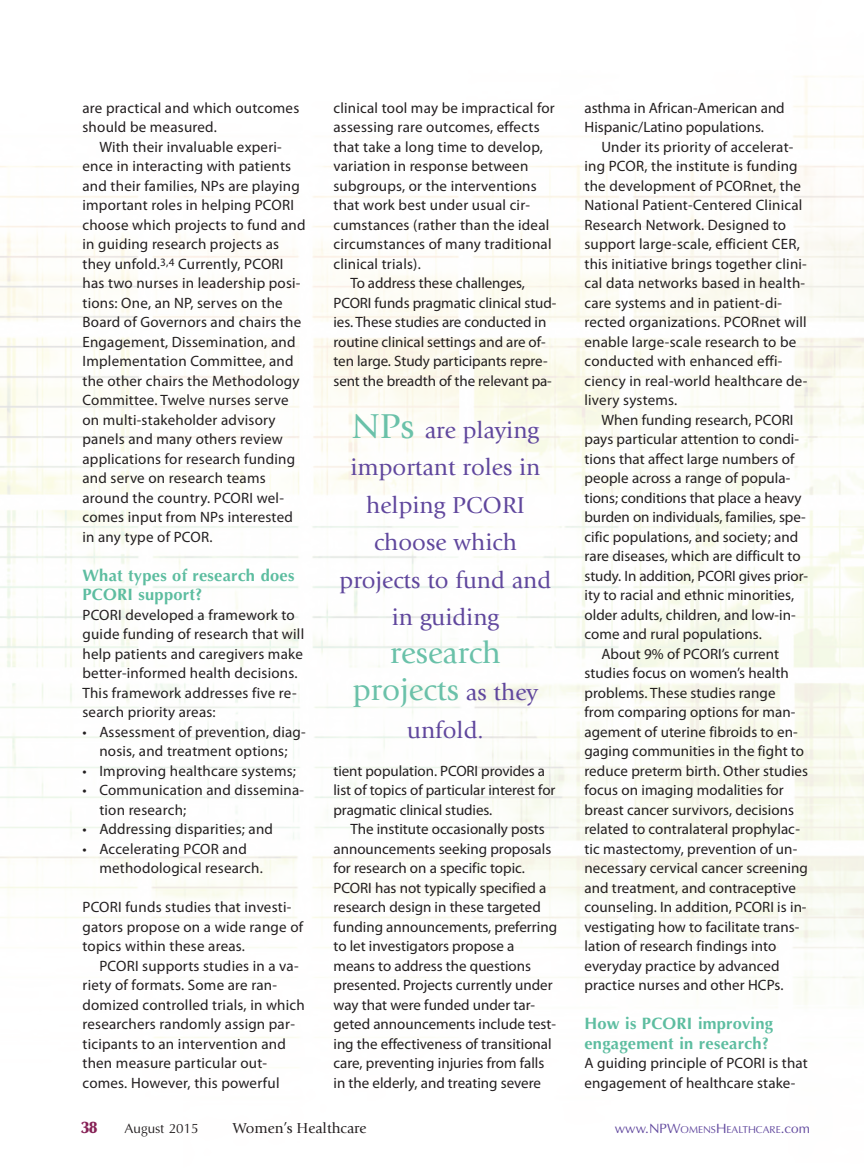
<style>
.page{position:relative;width:864px;height:1175px;background:#fff}
.page>*{position:absolute;margin:0;border:0;box-sizing:border-box;transform-origin:0 0}
.t1{font:31.5px/37.5px "Giovanni";color:#6ac1a9;text-align:center}
.t2{font:24px/37.5px "Giovanni";color:#60479d;text-align:center}
.t3{font:700 16.5px/19.5px "Optima";letter-spacing:.015em;color:#5dbda0}
.t4{font:900 16.5px "Optima";color:#862155}
.t5{font:15px/19.5px "Myriad Pro";letter-spacing:.01em;color:#231f20}
.t6{font:15px "Giovanni";color:#231f20}
.t7{font:13.5px "Optima";color:#231f20}
.t8{font:10.2px "Optima";color:#60479d}
.s1{font-size:36px;color:#6ac1a9}
.s2{font-size:24px;color:#60479d}
.s3{font-size:13.5px}
</style>
<div class="page">
<img style="left:0;top:76px;width:864px;height:962px">
<p class="t5" style="left:82px;top:99px;width:218px">are practical and which outcomes should be measured.</p>
<p class="t5" style="left:82px;top:138px;width:225px;text-indent:17px">With their invaluable experi&shy;ence in interacting with patients and their families, NPs are playing important roles in helping PCORI choose which projects to fund and in guiding research projects as they unfold.<sup>3,4</sup> Currently, PCORI has two nurses in leadership posi&shy;tions: One, an NP, serves on the<br>Board of Governors and chairs the<br>Engagement, Dissemination, and<br>Implementation Committee, and the other chairs the Methodology<br>Committee. Twelve nurses serve on multi-stakeholder advisory panels and many others review applications for research funding and serve on research teams around the country. PCORI wel&shy;comes input from NPs interested in any type of PCOR.</p>
<p class="t3" style="left:82px;top:565px;width:213px">What types of research does<br>PCORI support?</p>
<p class="t5" style="left:82px;top:606px;width:223px">PCORI developed a framework to guide funding of research that will help patients and caregivers make better-informed health decisions.<br>This framework addresses five re&shy;search priority areas:</p>
<p class="t5" style="left:82px;top:723px;width:225px;text-align:center">• Assessment of prevention, diag&shy;nosis, and treatment options;</p>
<p class="t5" style="left:82px;top:762px;width:215px">• Improving healthcare systems;</p>
<p class="t5" style="left:99px;top:781px;width:206px;text-indent:-17px">• Communication and dissemina&shy;tion research;</p>
<p class="t5" style="left:82px;top:820px;width:192px">• Addressing disparities; and</p>
<p class="t5" style="left:99px;top:840px;width:165px;text-indent:-17px">• Accelerating PCOR and methodological research.</p>
<p class="t5" style="left:82px;top:898px;width:222px">PCORI funds studies that investi&shy;gators propose on a wide range of topics within these areas.</p>
<p class="t5" style="left:82px;top:957px;width:224px;text-indent:17px">PCORI supports studies in a va&shy;riety of formats. Some are ran&shy;domized controlled trials, in which researchers randomly assign par&shy;ticipants to an intervention and then measure particular out&shy;comes. However, this powerful</p>
<p class="t5" style="left:333px;top:99px;width:223px">clinical tool may be impractical for</p>
<p class="t5" style="left:333px;top:118px;width:208px">assessing rare outcomes, effects</p>
<p class="t5" style="left:333px;top:138px;width:211px">that take a long time to develop,</p>
<p class="t5" style="left:333px;top:157px;width:196px">variation in response between</p>
<p class="t5" style="left:333px;top:177px;width:205px">subgroups, or the interventions</p>
<p class="t5" style="left:333px;top:196px;width:198px">that work best under usual cir-</p>
<p class="t5" style="left:333px;top:216px;width:217px">cumstances (rather than the ideal</p>
<p class="t5" style="left:333px;top:235px;width:220px">circumstances of many traditional</p>
<p class="t5" style="left:333px;top:255px;width:89px">clinical trials).</p>
<p class="t5" style="left:350px;top:274px;width:176px">To address these challenges,</p>
<p class="t5" style="left:333px;top:294px;width:224px">PCORI funds pragmatic clinical stud-</p>
<p class="t5" style="left:333px;top:313px;width:214px">ies. These studies are conducted in</p>
<p class="t5" style="left:333px;top:333px;width:214px">routine clinical settings and are of-</p>
<p class="t5" style="left:333px;top:352px;width:216px">ten large. Study participants repre-</p>
<p class="t5" style="left:333px;top:372px;width:220px">sent the breadth of the relevant pa-</p>
<h2 class="t2" style="left:340px;top:413px;width:213px"><span class="s1">NPs</span> are playing important roles in helping PCORI choose which projects to fund and in guiding</h2>
<h1 class="t1" style="left:353px;top:636px;width:187px">research projects <span class="s2">as they</span></h1>
<h2 class="t2" style="left:407px;top:713px;width:78px">unfold.</h2>
<p class="t5" style="left:333px;top:762px;width:223px">tient population. PCORI provides a list of topics of particular interest for pragmatic clinical studies.</p>
<p class="t5" style="left:333px;top:820px;width:225px;text-indent:17px">The institute occasionally posts announcements seeking proposals for research on a specific topic.<br>PCORI has not typically specified a research design in these targeted funding announcements, preferring to let investigators propose a means to address the questions presented. Projects currently under way that were funded under tar&shy;geted announcements include test&shy;ing the effectiveness of transitional care, preventing injuries from falls in the elderly, and treating severe</p>
<p class="t5" style="left:584px;top:99px;width:202px">asthma in African-American and<br>Hispanic/Latino populations.</p>
<p class="t5" style="left:584px;top:138px;width:225px;text-indent:17px">Under its priority of accelerat&shy;ing PCOR, the institute is funding the development of PCORnet, the National Patient-Centered Clinical Research Network. Designed to support large-scale, efficient CER, this initiative brings together clini&shy;cal data networks based in health&shy;care systems and in patient-di&shy;rected organizations. PCORnet will enable large-scale research to be conducted with enhanced effi&shy;ciency in real-world healthcare de&shy;livery systems.</p>
<p class="t5" style="left:601px;top:411px;width:194px">When funding research, PCORI</p>
<p class="t5" style="left:584px;top:430px;width:216px">pays particular attention to condi-</p>
<p class="t5" style="left:584px;top:450px;width:212px">tions that affect large numbers of</p>
<p class="t5" style="left:584px;top:469px;width:207px">people across a range of popula-</p>
<p class="t5" style="left:584px;top:489px;width:219px">tions; conditions that place a heavy</p>
<p class="t5" style="left:584px;top:508px;width:223px">burden on individuals, families, spe-</p>
<p class="t5" style="left:584px;top:528px;width:215px">cific populations, and society; and</p>
<p class="t5" style="left:584px;top:547px;width:218px">rare diseases, which are difficult to</p>
<p class="t5" style="left:584px;top:567px;width:225px">study. In addition, PCORI gives prior-</p>
<p class="t5" style="left:584px;top:586px;width:211px">ity to racial and ethnic minorities,</p>
<p class="t5" style="left:584px;top:606px;width:213px">older adults, children, and low-in-</p>
<p class="t5" style="left:584px;top:625px;width:179px">come and rural populations.</p>
<p class="t5" style="left:601px;top:645px;width:179px">About 9% of PCORI’s current</p>
<p class="t5" style="left:584px;top:664px;width:206px">studies focus on women’s health</p>
<p class="t5" style="left:584px;top:684px;width:193px">problems. These studies range</p>
<p class="t5" style="left:584px;top:703px;width:212px">from comparing options for man-</p>
<p class="t5" style="left:584px;top:723px;width:215px">agement of uterine fibroids to en-</p>
<p class="t5" style="left:584px;top:742px;width:221px">gaging communities in the fight to</p>
<p class="t5" style="left:584px;top:762px;width:225px">reduce preterm birth. Other studies</p>
<p class="t5" style="left:584px;top:781px;width:201px">focus on imaging modalities for</p>
<p class="t5" style="left:584px;top:801px;width:211px">breast cancer survivors, decisions</p>
<p class="t5" style="left:584px;top:820px;width:217px">related to contralateral prophylac-</p>
<p class="t5" style="left:584px;top:840px;width:214px">tic mastectomy, prevention of un-</p>
<p class="t5" style="left:584px;top:859px;width:225px">necessary cervical cancer screening</p>
<p class="t5" style="left:584px;top:879px;width:213px">and treatment, and contraceptive</p>
<p class="t5" style="left:584px;top:898px;width:224px">counseling. In addition, PCORI is in-</p>
<p class="t5" style="left:584px;top:918px;width:216px">vestigating how to facilitate trans-</p>
<p class="t5" style="left:584px;top:937px;width:193px">lation of research findings into</p>
<p class="t5" style="left:584px;top:957px;width:197px">everyday practice by advanced</p>
<p class="t5" style="left:584px;top:976px;width:200px">practice nurses and other HCPs.</p>
<p class="t3" style="left:584px;top:1014px;width:190px">How is PCORI improving engagement in research?</p>
<p class="t5" style="left:584px;top:1054px;width:225px">A guiding principle of PCORI is that engagement of healthcare stake-</p>
<p class="t4" style="left:81px;top:1121px;width:18px">38</p>
<p class="t7" style="left:125px;top:1120px;width:76px">August 2015</p>
<p class="t6" style="left:233px;top:1122px;width:135px">Women’s Healthcare</p>
<p class="t8" style="left:615px;top:1123px;width:197px"><span class="s3">www.NPW</span>OMENS<span class="s3">H</span>EALTHCARE<span class="s3">.com</span></p>
</div>
